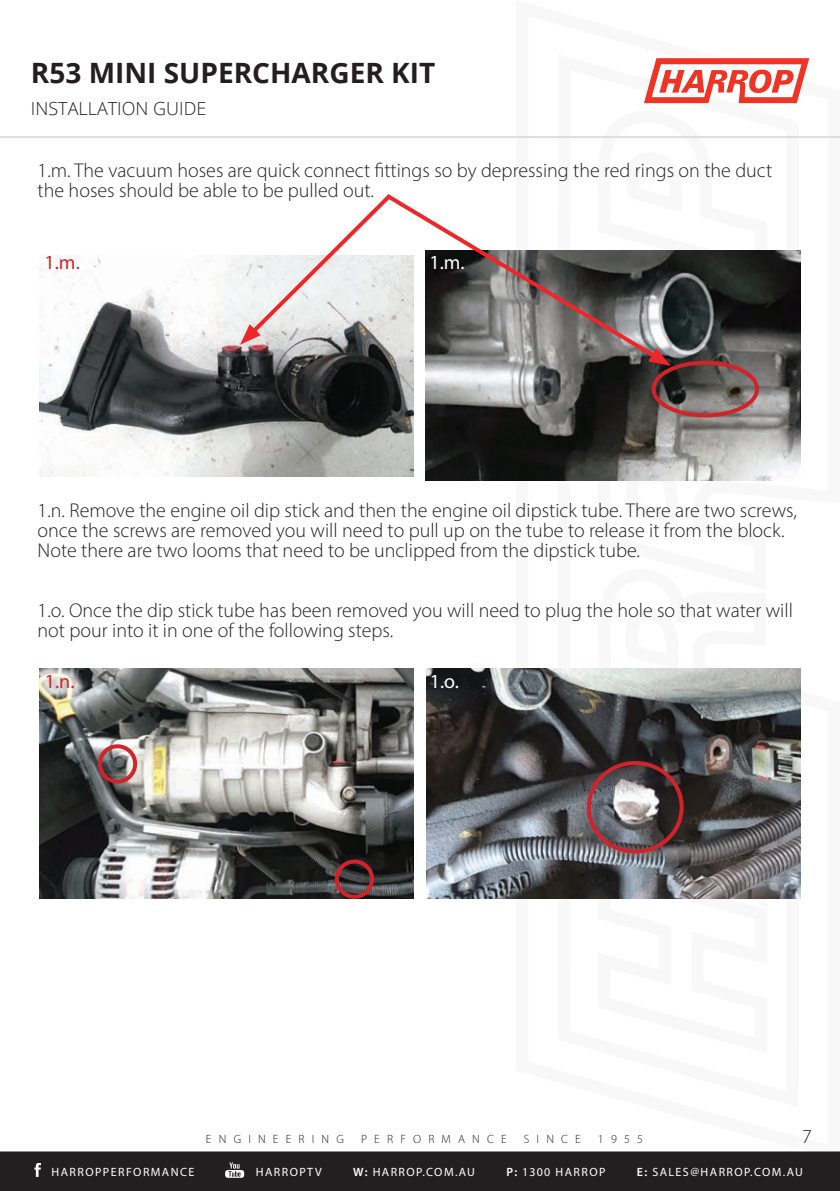
<style>
.page{position:relative;width:840px;height:1191px;background:#fff}
.page>*{position:absolute;margin:0;border:0;box-sizing:border-box;transform-origin:0 0}
.H1_-_Black{font:700 28px "Open Sans";color:#231f20}
.t1{font:300 20px/20px "Myriad Pro";color:#231f20}
.t2{font:20px "Myriad Pro";color:#d1232a}
.t3{font:20px "Myriad Pro";color:#fff}
.Bodycopy{font:300 18px "Open Sans";color:#231f20}
.t4{font:12px "Myriad Pro";letter-spacing:.12em;color:#fff}
.t5{font:300 12px "Myriad Pro";letter-spacing:.6em;color:#231f20}
.s1{font-weight:600}
</style>
<div class="page">
<div style="left:0;top:1151px;width:839px;height:40px;background:#231f20"></div>
<img style="left:425px;top:250px;width:374px;height:230px">
<img style="left:39px;top:256px;width:374px;height:220px">
<svg style="left:644px;top:58px;width:166px;height:46px"></svg>
<hr style="left:0;top:136px;width:839px;height:2px;background:#dcdddf">
<svg style="left:381px;top:198px;width:214px;height:166px"></svg>
<svg style="left:595px;top:138px;width:174px;height:293px"></svg>
<div style="left:651px;top:361px;width:107px;height:56px;border:4px solid #d1232a;border-radius:50%"></div>
<svg style="left:240px;top:194px;width:155px;height:151px"></svg>
<img style="left:426px;top:668px;width:374px;height:230px">
<img style="left:39px;top:668px;width:375px;height:230px">
<div style="left:34px;top:662px;width:53px;height:39px;background:#fff;opacity:.75"></div>
<div style="left:98px;top:744px;width:39px;height:39px;border:4px solid #d1232a;border-radius:50%"></div>
<div style="left:334px;top:859px;width:40px;height:39px;border:4px solid #d1232a;border-radius:50%"></div>
<div style="left:586px;top:761px;width:97px;height:92px;border:4px solid #d1232a;border-radius:50%"></div>
<p class="H1_-_Black" style="left:31px;top:53px;width:405px">R53 MINI SUPERCHARGER KIT</p>
<p class="Bodycopy" style="left:31px;top:96px;width:177px">INSTALLATION GUIDE</p>
<p class="t1" style="left:38px;top:160px;width:735px">1.m. The vacuum hoses are quick connect fittings so by depressing the red rings on the duct the hoses should be able to be pulled out.</p>
<p class="t2" style="left:45px;top:250px;width:37px">1.m.</p>
<p class="t3" style="left:429px;top:250px;width:37px">1.m.</p>
<p class="t1" style="left:38px;top:500px;width:760px">1.n. Remove the engine oil dip stick and then the engine oil dipstick tube. There are two screws, once the screws are removed you will need to pull up on the tube to release it from the block.<br>Note there are two looms that need to be unclipped from the dipstick tube.</p>
<p class="t1" style="left:38px;top:600px;width:756px">1.o. Once the dip stick tube has been removed you will need to plug the hole so that water will not pour into it in one of the following steps.</p>
<p class="t2" style="left:45px;top:668px;width:31px">1.n.</p>
<p class="t3" style="left:429px;top:668px;width:31px">1.o.</p>
<p class="t5" style="left:206px;top:1131px;width:139px">ENGINEERING</p>
<p class="t5" style="left:361px;top:1131px;width:147px">PERFORMANCE</p>
<p class="t5" style="left:523px;top:1131px;width:58px">SINCE</p>
<p class="t5" style="left:597px;top:1131px;width:47px">1955</p>
<p class="t1" style="left:801px;top:1125px;width:11px">7</p>
<p class="t4" style="left:49px;top:1164px;width:144px">HARROPPERFORMANCE</p>
<p class="t4" style="left:253px;top:1164px;width:67px">HARROPTV</p>
<p class="t4" style="left:350px;top:1164px;width:123px"><span class="s1">W:</span> HARROP.COM.AU</p>
<p class="t4" style="left:503px;top:1164px;width:100px"><span class="s1">P:</span> 1300 HARROP</p>
<p class="t4" style="left:633px;top:1164px;width:167px"><span class="s1">E:</span> SALES@HARROP.COM.AU</p>
<p class="t4" style="left:51px;top:1165px;width:144px">HARROPPERFORMANCE</p>
<p class="t4" style="left:255px;top:1165px;width:67px">HARROPTV</p>
<p class="t4" style="left:353px;top:1165px;width:123px"><span class="s1">W:</span> HARROP.COM.AU</p>
<p class="t4" style="left:506px;top:1165px;width:100px"><span class="s1">P:</span> 1300 HARROP</p>
<p class="t4" style="left:636px;top:1165px;width:167px"><span class="s1">E:</span> SALES@HARROP.COM.AU</p>
</div>
